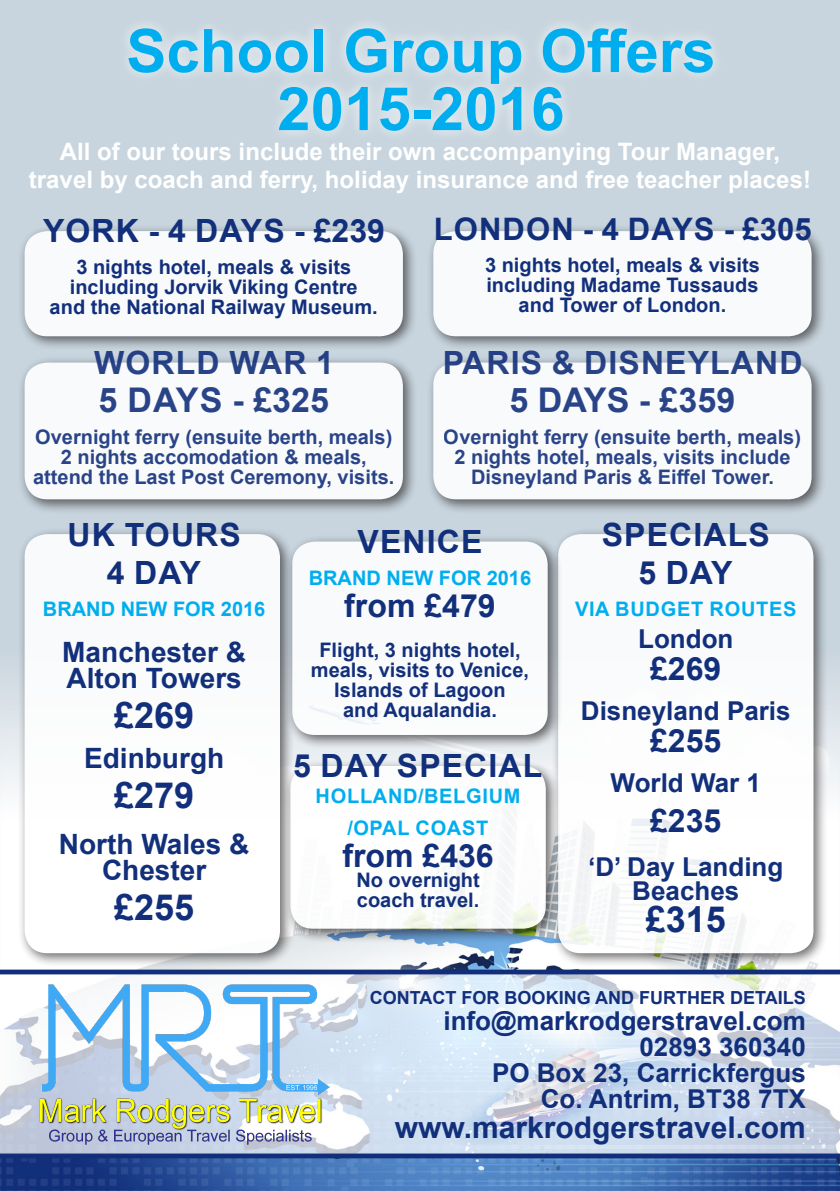
<style>
.page{position:relative;width:840px;height:1191px;background:#fff}
.page>*{position:absolute;margin:0;border:0;box-sizing:border-box;transform-origin:0 0}
.t1{font:700 60px/58px "Arial";color:#00aeef;text-align:center}
.t2{font:700 36px "Arial";color:#122f7b}
.t3{font:700 34px "Arial";color:#122f7b}
.t4{font:700 32px/38px "Arial";letter-spacing:.035em;color:#122f7b}
.t5{font:700 31px "Arial";letter-spacing:.02em;color:#122f7b}
.t6{font:700 30px "Arial";color:#122f7b}
.t7{font:700 28px/26px "Arial";color:#122f7b}
.t8{font:700 26px/26px "Arial";color:#122f7b;text-align:right}
.t9{font:700 24px/28.8px "Arial";color:#fff;text-align:center}
.t10{font:700 20px/20px "Arial";color:#122f7b;text-align:center}
.t11{font:700 20px "Arial";color:#00aeef}
.t12{font:700 20px/32px "Arial";letter-spacing:.035em;color:#00aeef}
.t13{font:700 18px "Arial";color:#122f7b}
</style>
<div class="page">
<img style="left:0;top:0;width:839px;height:1190px">
<img style="left:25px;top:978px;width:310px;height:169px">
<div style="left:116px;top:16px;width:608px;height:127px;background:#fff;opacity:.75"></div>
<div style="left:18px;top:224px;width:399px;height:127px;background:#231f20;opacity:.75"></div>
<div style="left:25px;top:231px;width:377px;height:105px;background:#fff;border-radius:23px"></div>
<div style="left:426px;top:224px;width:399px;height:127px;background:#231f20;opacity:.75"></div>
<div style="left:433px;top:231px;width:378px;height:105px;background:#fff;border-radius:23px"></div>
<div style="left:18px;top:355px;width:399px;height:159px;background:#231f20;opacity:.75"></div>
<div style="left:25px;top:362px;width:377px;height:137px;background:#fff;border-radius:23px"></div>
<div style="left:426px;top:355px;width:399px;height:159px;background:#231f20;opacity:.75"></div>
<div style="left:433px;top:362px;width:378px;height:137px;background:#fff;border-radius:23px"></div>
<div style="left:550px;top:527px;width:278px;height:441px;background:#231f20;opacity:.75"></div>
<div style="left:557px;top:534px;width:256px;height:419px;background:#fff;border-radius:23px"></div>
<div style="left:18px;top:527px;width:277px;height:441px;background:#231f20;opacity:.75"></div>
<div style="left:25px;top:534px;width:255px;height:419px;background:#fff;border-radius:23px"></div>
<div style="left:285px;top:534px;width:277px;height:216px;background:#231f20;opacity:.75"></div>
<div style="left:292px;top:541px;width:255px;height:194px;background:#fff;border-radius:23px"></div>
<div style="left:283px;top:759px;width:277px;height:184px;background:#231f20;opacity:.75"></div>
<div style="left:290px;top:766px;width:255px;height:162px;background:#fff;border-radius:23px"></div>
<h1 class="t1" style="left:126px;top:23px;width:590px">School Group Offers<br>2015-2016</h1>
<p class="t9" style="left:29px;top:137px;width:783px">All of our tours include their own accompanying Tour Manager, travel by coach and ferry, holiday insurance and free teacher places!</p>
<h3 class="t4" style="left:43px;top:212px;width:48px">York</h3>
<h3 class="t4" style="left:148px;top:212px;width:94px">- 4 Days</h3>
<h3 class="t4" style="left:294px;top:212px;width:92px">- £239</h3>
<p class="t10" style="left:50px;top:257px;width:329px">3 nights hotel, meals &amp; visits including Jorvik Viking Centre and the National Railway Museum.</p>
<h3 class="t5" style="left:433px;top:208px;width:45px">London</h3>
<h3 class="t5" style="left:582px;top:208px;width:91px">- 4 Days</h3>
<h3 class="t5" style="left:723px;top:208px;width:89px">- £305</h3>
<p class="t10" style="left:484px;top:255px;width:276px">3 nights hotel, meals &amp; visits including Madame Tussauds and Tower of London.</p>
<h3 class="t4" style="left:94px;top:344px;width:241px">World War 1</h3>
<h3 class="t3" style="left:98px;top:376px;width:232px">5 Days - £325</h3>
<p class="t10" style="left:33px;top:427px;width:362px">Overnight ferry (ensuite berth, meals)<br>2 nights accomodation &amp; meals, attend the Last Post Ceremony, visits.</p>
<h3 class="t4" style="left:442px;top:344px;width:358px">Paris &amp; Disneyland</h3>
<h3 class="t3" style="left:509px;top:376px;width:76px">5 DAYS</h3>
<h3 class="t3" style="left:638px;top:376px;width:98px">- £359</h3>
<p class="t10" style="left:443px;top:427px;width:358px">Overnight ferry (ensuite berth, meals)<br>2 nights hotel, meals, visits include<br>Disneyland Paris &amp; Eiffel Tower.</p>
<h3 class="t4" style="left:107px;top:516px;width:63px;text-indent:-39px">UK Tours<br>4 day</h3>
<p class="t11" style="left:43px;top:595px;width:224px">BRAND NEW FOR 2016</p>
<h3 class="t7" style="left:62px;top:639px;width:185px">Manchester &amp;<br>Alton Towers</h3>
<h2 class="t2" style="left:114px;top:690px;width:82px">£269</h2>
<h3 class="t7" style="left:84px;top:745px;width:142px">Edinburgh</h3>
<h2 class="t2" style="left:114px;top:770px;width:82px">£279</h2>
<h3 class="t7" style="left:59px;top:831px;width:192px;text-align:center">North Wales &amp;<br>Chester</h3>
<h2 class="t2" style="left:114px;top:882px;width:82px">£255</h2>
<h3 class="t4" style="left:357px;top:523px;width:126px">Venice</h3>
<p class="t11" style="left:308px;top:564px;width:224px">BRAND NEW FOR 2016</p>
<h3 class="t4" style="left:344px;top:587px;width:153px">from £479</h3>
<p class="t10" style="left:311px;top:640px;width:219px">Flight, 3 nights hotel, meals, visits to Venice,<br>Islands of Lagoon<br>and Aqualandia.</p>
<h3 class="t4" style="left:293px;top:747px;width:50px">5 day</h3>
<h3 class="t4" style="left:396px;top:747px;width:66px">special</h3>
<p class="t11" style="left:315px;top:781px;width:30px">Hollan</p>
<p class="t12" style="left:347px;top:780px;width:172px;text-indent:56px">d/Belgium /Opal Coast</p>
<h3 class="t4" style="left:342px;top:837px;width:153px">from £436</h3>
<p class="t10" style="left:356px;top:870px;width:125px;text-align:left">No overnight coach travel.</p>
<h3 class="t4" style="left:638px;top:516px;width:74px;text-indent:-37px">Specials<br>5 Day</h3>
<p class="t12" style="left:574px;top:593px;width:221px">via budget routes</p>
<h3 class="t8" style="left:637px;top:626px;width:97px">London</h3>
<h3 class="t4" style="left:649px;top:650px;width:73px">£269</h3>
<h3 class="t8" style="left:580px;top:698px;width:211px">Disneyland Paris</h3>
<h3 class="t4" style="left:649px;top:722px;width:73px">£255</h3>
<h3 class="t8" style="left:610px;top:770px;width:152px">World War 1</h3>
<h3 class="t4" style="left:649px;top:802px;width:73px">£235</h3>
<h3 class="t8" style="left:588px;top:855px;width:197px;line-height:24px;text-align:center">‘D’ Day Landing<br>Beaches</h3>
<h2 class="t2" style="left:645px;top:894px;width:82px">£315</h2>
<p class="t13" style="left:369px;top:985px;width:437px">CONTACT FOR BOOKING AND FURTHER DETAILS</p>
<h3 class="t8" style="left:443px;top:1008px;width:364px">info@markrodgerstravel.com<br>02893 360340<br>PO Box 23, Carrickfergus<br>Co. Antrim, BT38 7TX</h3>
<h3 class="t6" style="left:394px;top:1106px;width:412px">www.markrodgerstravel.com</h3>
</div>
